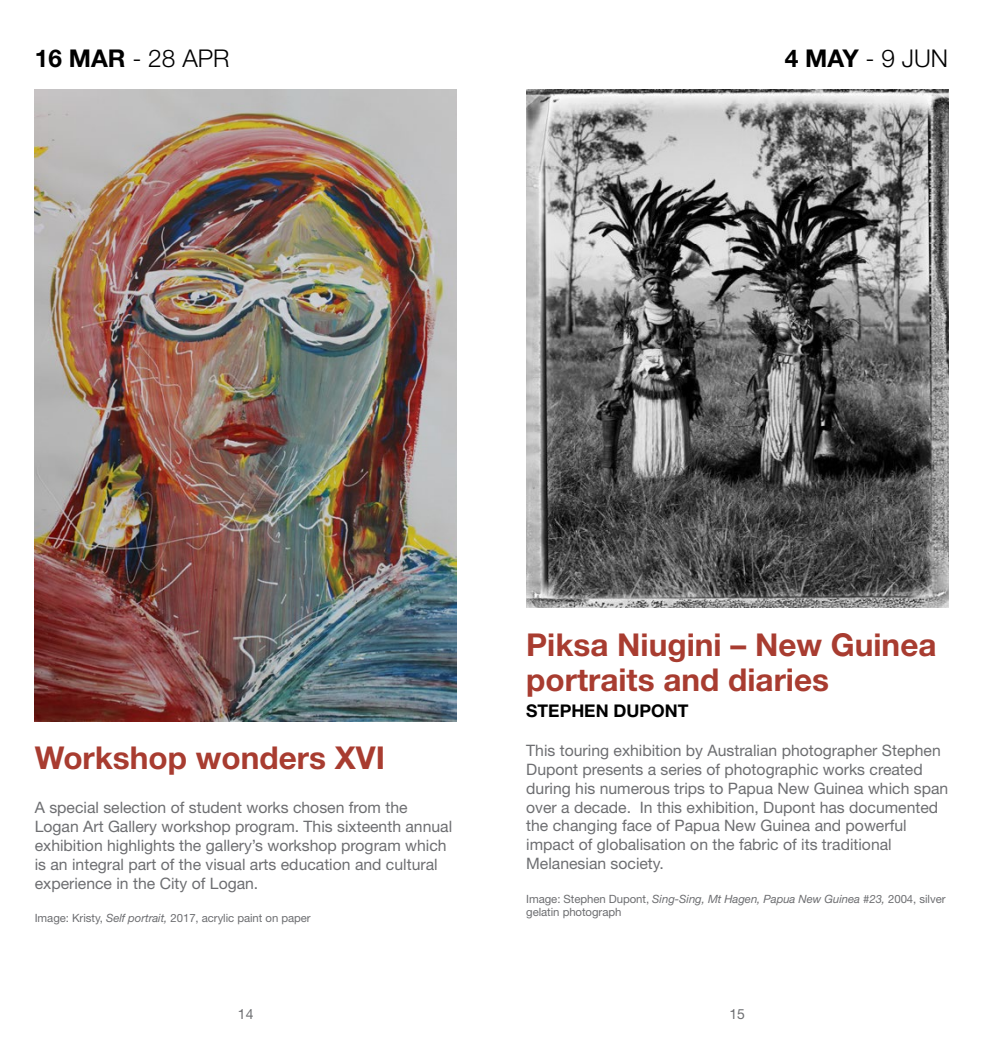
<style>
.page{position:relative;width:983px;height:1042px;background:#fff}
.page>*{position:absolute;margin:0;border:0;box-sizing:border-box;transform-origin:0 0}
.t1{font:700 31.5px/35px "Helvetica Neue LT Std";color:#a83c30}
.t2{font:300 24.5px "Helvetica Neue LT Std";color:#000}
.t3{font:700 17.5px "Helvetica Neue LT Std";color:#000}
.t4{font:15.75px/18.9px "Helvetica Neue LT Std";color:#6d6e71}
.t5{font:14px "Helvetica Neue LT Std";color:#6d6e71}
.t6{font:11.38px/13.7px "Helvetica Neue LT Std";letter-spacing:-.005em;color:#6d6e71}
.s1{font-weight:700}
.s2{font-style:italic}
</style>
<div class="page">
<img style="left:35px;top:89px;width:421px;height:633px">
<img style="left:526px;top:89px;width:421px;height:519px">
<p class="t2" style="left:35px;top:43px;width:196px"><span class="s1">16 MAR</span> - 28 APR</p>
<h2 class="t2" style="left:784px;top:43px;width:165px"><span class="s1">4 MAY</span> - 9 JUN</h2>
<h3 class="t1" style="left:35px;top:740px;width:351px">Workshop wonders XVI</h3>
<p class="t4" style="left:35px;top:797px;width:419px">A special selection of student works chosen from the Logan Art Gallery workshop program. This sixteenth annual exhibition highlights the gallery’s workshop program which is an integral part of the visual arts education and cultural experience in the City of Logan.</p>
<p class="t6" style="left:35px;top:911px;width:277px">Image: Kristy, <span class="s2">Self portrait,</span> 2017, acrylic paint on paper</p>
<h3 class="t1" style="left:526px;top:627px;width:411px">Piksa Niugini – New Guinea portraits and diaries</h3>
<h3 class="t3" style="left:526px;top:700px;width:164px">STEPHEN DUPONT</h3>
<p class="t4" style="left:526px;top:740px;width:423px">This touring exhibition by Australian photographer Stephen Dupont presents a series of photographic works created during his numerous trips to Papua New Guinea which span over a decade. In this exhibition, Dupont has documented the changing face of Papua New Guinea and powerful impact of globalisation on the fabric of its traditional Melanesian society.</p>
<p class="t6" style="left:526px;top:891px;width:420px">Image: Stephen Dupont, <span class="s2">Sing-Sing, Mt Hagen, Papua New Guinea #23,</span> 2004, silver gelatin photograph</p>
<p class="t5" style="left:238px;top:1005px;width:17px">14</p>
<p class="t5" style="left:729px;top:1005px;width:17px">15</p>
</div>
